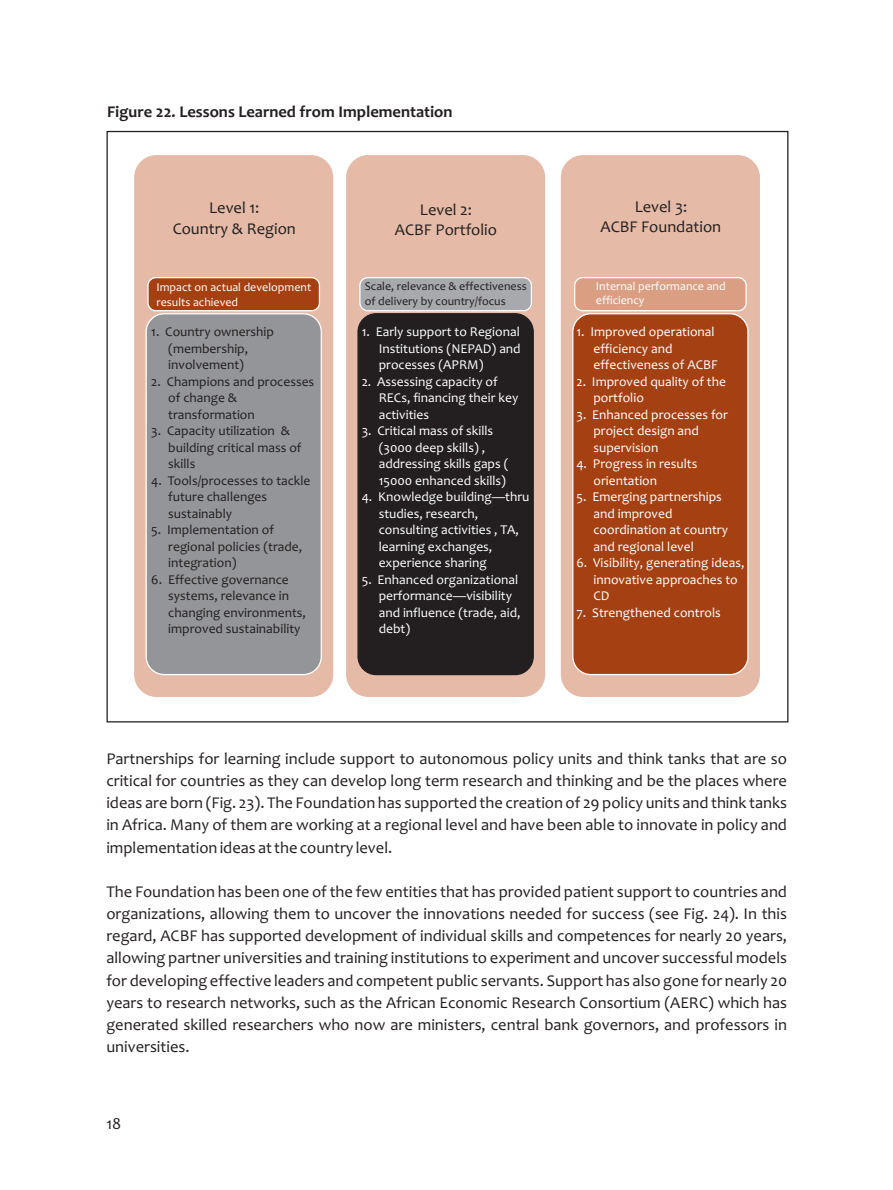
<style>
.page{position:relative;width:893px;height:1190px;background:#fff}
.page>*{position:absolute;margin:0;border:0;box-sizing:border-box;transform-origin:0 0}
.t1{font:16.5px/22.2px "Candara";color:#231f20;text-align:center}
.t2{font:700 16.5px "Candara";color:#231f20}
.t3{font:13.5px/16.5px "Candara";color:#fff}
.t4{font:13.5px/16.5px "Candara";color:#231f20}
.t5{font:12px/14.7px "Candara";color:#fff}
.t6{font:12px/14.7px "Candara";color:#231f20}
</style>
<div class="page">
<div style="left:134px;top:155px;width:199px;height:542px;background:#e5bba8;border-radius:22px"></div>
<div style="left:346px;top:155px;width:199px;height:542px;background:#e5bba8;border-radius:22px"></div>
<div style="left:561px;top:155px;width:199px;height:542px;background:#e5bba8;border-radius:22px"></div>
<div style="left:145px;top:313px;width:177px;height:362px;background:#939598;border:1px solid #fff;border-radius:18px"></div>
<div style="left:357px;top:313px;width:177px;height:362px;background:#231f20;border:1px solid #231f20;border-radius:18px"></div>
<div style="left:572px;top:313px;width:176px;height:362px;background:#a54012;border:1px solid #fff;border-radius:18px"></div>
<div style="left:359px;top:277px;width:173px;height:34px;background:#a7a9ac;border:1px solid #fff;border-radius:8px"></div>
<div style="left:574px;top:277px;width:172px;height:34px;background:#da9e83;border:1px solid #fff;border-radius:8px"></div>
<div style="left:147px;top:277px;width:173px;height:34px;background:#a54012;border:1px solid #fff;border-radius:8px"></div>
<p class="t2" style="left:107px;top:106px;width:347px">Figure 22. Lessons Learned from Implementation</p>
<p class="t1" style="left:173px;top:200px;width:125px;line-height:20.1px">Level 1:<br>Country &amp; Region</p>
<p class="t1" style="left:395px;top:201px;width:104px;line-height:20.1px">Level 2:<br>ACBF Portfolio</p>
<p class="t1" style="left:600px;top:198px;width:122px;line-height:20.1px">Level 3:<br>ACBF Foundation</p>
<p class="t5" style="left:156px;top:281px;width:156px">Impact on actual development results achieved</p>
<p class="t6" style="left:365px;top:280px;width:163px">Scale, relevance &amp; effectiveness of delivery by country/focus</p>
<p class="t5" style="left:596px;top:280px;width:131px">Internal performance and efficiency</p>
<p class="t4" style="left:168px;top:325px;width:107px;text-indent:-17px">1. Country ownership (membership, involvement)</p>
<p class="t4" style="left:168px;top:374px;width:147px;text-indent:-17px">2. Champions and processes of change &amp; transformation</p>
<p class="t4" style="left:168px;top:424px;width:135px;text-indent:-17px">3. Capacity utilization &amp; building critical mass of skills</p>
<p class="t4" style="left:168px;top:473px;width:144px;text-indent:-17px">4. Tools/processes to tackle future challenges sustainably</p>
<p class="t4" style="left:168px;top:523px;width:135px;text-indent:-17px">5. Implementation of regional policies (trade, integration)</p>
<p class="t4" style="left:168px;top:572px;width:139px;text-indent:-17px">6. Effective governance systems, relevance in changing environments, improved sustainability</p>
<p class="t3" style="left:379px;top:325px;width:143px;text-align:justify;text-indent:-17px">1. Early support to Regional Institutions (NEPAD) and processes (APRM)</p>
<p class="t3" style="left:379px;top:374px;width:141px;text-indent:-17px">2. Assessing capacity of<br>RECs, financing their key activities</p>
<p class="t3" style="left:379px;top:424px;width:131px;text-indent:-17px">3. Critical mass of skills (3000 deep skills) , addressing skills gaps (<br>15000 enhanced skills)</p>
<p class="t3" style="left:379px;top:490px;width:152px;text-indent:-17px">4. Knowledge building—thru studies, research, consulting activities , TA, learning exchanges, experience sharing</p>
<p class="t3" style="left:379px;top:572px;width:143px;text-indent:-17px">5. Enhanced organizational performance—visibility and influence (trade, aid, debt)</p>
<p class="t3" style="left:593px;top:325px;width:126px;text-indent:-17px">1. Improved operational efficiency and effectiveness of ACBF</p>
<p class="t3" style="left:593px;top:374px;width:134px;text-indent:-17px">2. Improved quality of the portfolio</p>
<p class="t3" style="left:593px;top:407px;width:136px;text-indent:-17px">3. Enhanced processes for project design and supervision</p>
<p class="t3" style="left:593px;top:457px;width:105px;text-indent:-17px">4. Progress in results orientation</p>
<p class="t3" style="left:593px;top:490px;width:136px;text-indent:-17px">5. Emerging partnerships and improved coordination at country and regional level</p>
<p class="t3" style="left:593px;top:556px;width:152px;text-indent:-17px">6. Visibility, generating ideas, innovative approaches to<br>CD</p>
<p class="t3" style="left:576px;top:605px;width:146px">7. Strengthened controls</p>
<p class="t1" style="left:106px;top:749px;width:682px;text-align:justify">Partnerships for learning include support to autonomous policy units and think tanks that are so critical for countries as they can develop long term research and thinking and be the places where ideas are born (Fig. 23). The Foundation has supported the creation of 29 policy units and think tanks in Africa. Many of them are working at a regional level and have been able to innovate in policy and implementation ideas at the country level.</p>
<p class="t1" style="left:106px;top:882px;width:682px;text-align:justify">The Foundation has been one of the few entities that has provided patient support to countries and organizations, allowing them to uncover the innovations needed for success (see Fig. 24). In this regard, ACBF has supported development of individual skills and competences for nearly 20 years, allowing partner universities and training institutions to experiment and uncover successful models for developing effective leaders and competent public servants. Support has also gone for nearly 20 years to research networks, such as the African Economic Research Consortium (AERC) which has generated skilled researchers who now are ministers, central bank governors, and professors in universities.</p>
<p class="t1" style="left:106px;top:1114px;width:16px">18</p>
</div>
